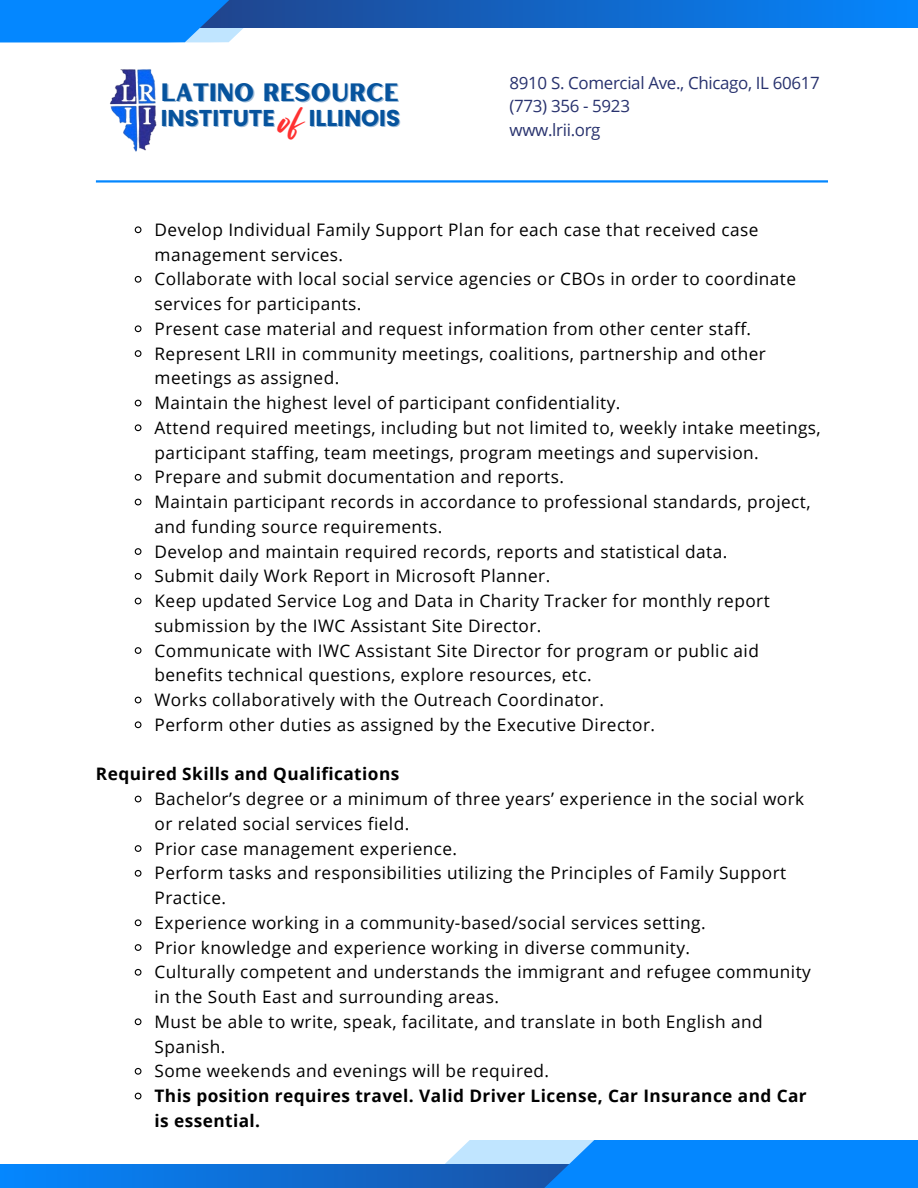
<style>
.page{position:relative;width:918px;height:1188px;background:#fff}
.page>*{position:absolute;margin:0;border:0;box-sizing:border-box;transform-origin:0 0}
.t1{font:25.05px "Hertical Sans";color:#06539d}
.t2{font:24.9px "Smooth Fantasy";color:#ff3131}
.t3{font:700 22.95px "Poppins";color:#06539d}
.t4{font:17.25px/24.8px "Open Sans";letter-spacing:.025em;color:#000}
.t5{font:700 17.25px/24.8px "Open Sans";letter-spacing:.025em;color:#000}
.t6{font:16.95px "Open Sans";letter-spacing:-.02em;color:#28326e}
</style>
<div class="page">
<svg style="left:134px;top:226px;width:8px;height:8px"></svg>
<svg style="left:134px;top:275px;width:8px;height:8px"></svg>
<svg style="left:134px;top:325px;width:8px;height:8px"></svg>
<svg style="left:134px;top:350px;width:8px;height:7px"></svg>
<svg style="left:134px;top:399px;width:8px;height:8px"></svg>
<svg style="left:134px;top:424px;width:8px;height:8px"></svg>
<svg style="left:134px;top:473px;width:8px;height:8px"></svg>
<svg style="left:134px;top:498px;width:8px;height:8px"></svg>
<svg style="left:134px;top:548px;width:8px;height:7px"></svg>
<svg style="left:134px;top:572px;width:8px;height:8px"></svg>
<svg style="left:134px;top:597px;width:8px;height:8px"></svg>
<svg style="left:134px;top:647px;width:8px;height:7px"></svg>
<svg style="left:134px;top:696px;width:8px;height:8px"></svg>
<svg style="left:134px;top:721px;width:8px;height:8px"></svg>
<svg style="left:134px;top:795px;width:8px;height:8px"></svg>
<svg style="left:134px;top:845px;width:8px;height:7px"></svg>
<svg style="left:134px;top:869px;width:8px;height:8px"></svg>
<svg style="left:134px;top:919px;width:8px;height:8px"></svg>
<svg style="left:134px;top:944px;width:8px;height:7px"></svg>
<svg style="left:134px;top:968px;width:8px;height:8px"></svg>
<svg style="left:134px;top:1018px;width:8px;height:8px"></svg>
<svg style="left:134px;top:1067px;width:8px;height:8px"></svg>
<svg style="left:134px;top:1092px;width:8px;height:8px"></svg>
<img style="left:110px;top:69px;width:47px;height:83px">
<svg style="left:0;top:1165px;width:442px;height:23px"></svg>
<hr style="left:96px;top:180px;width:732px;height:3px;background:#0487ff">
<svg style="left:339px;top:0;width:579px;height:28px"></svg>
<svg style="left:442px;top:1140px;width:476px;height:48px;fill:#0487ff"></svg>
<svg style="left:0;top:0;width:339px;height:42px;fill:#0487ff"></svg>
<p class="t1" style="left:161px;top:75px;width:239px">LATINO RESOURCE</p>
<p class="t3" style="left:161px;top:102px;width:115px">INSTITUTE</p>
<p class="t3" style="left:309px;top:102px;width:93px">ILLINOIS</p>
<p class="t2" style="left:279px;top:116px;width:26px">of</p>
<p class="t6" style="left:510px;top:71px;width:312px">8910 S. Comercial Ave., Chicago, IL 60617</p>
<p class="t6" style="left:510px;top:94px;width:122px">(773) 356 - 5923</p>
<p class="t6" style="left:510px;top:118px;width:92px">www.lrii.org</p>
<p class="t4" style="left:155px;top:217px;width:605px">Develop Individual Family Support Plan for each case that received case management services.</p>
<h3 class="t4" style="left:155px;top:266px;width:643px">Collaborate with local social service agencies or CBOs in order to coordinate services for participants.</h3>
<p class="t4" style="left:155px;top:316px;width:598px">Present case material and request information from other center staff.</p>
<h2 class="t4" style="left:155px;top:341px;width:613px">Represent LRII in community meetings, coalitions, partnership and other meetings as assigned.</h2>
<h1 class="t4" style="left:155px;top:390px;width:467px">Maintain the highest level of participant confidentiality.</h1>
<p class="t4" style="left:155px;top:415px;width:668px">Attend required meetings, including but not limited to, weekly intake meetings, participant staffing, team meetings, program meetings and supervision.</p>
<p class="t4" style="left:155px;top:464px;width:411px">Prepare and submit documentation and reports.</p>
<p class="t4" style="left:155px;top:489px;width:658px">Maintain participant records in accordance to professional standards, project, and funding source requirements.</p>
<p class="t4" style="left:155px;top:539px;width:574px">Develop and maintain required records, reports and statistical data.</p>
<p class="t4" style="left:155px;top:563px;width:397px">Submit daily Work Report in Microsoft Planner.</p>
<p class="t4" style="left:155px;top:588px;width:617px">Keep updated Service Log and Data in Charity Tracker for monthly report submission by the IWC Assistant Site Director.</p>
<p class="t4" style="left:155px;top:638px;width:606px">Communicate with IWC Assistant Site Director for program or public aid benefits technical questions, explore resources, etc.</p>
<p class="t4" style="left:155px;top:687px;width:451px">Works collaboratively with the Outreach Coordinator.</p>
<p class="t4" style="left:155px;top:712px;width:502px">Perform other duties as assigned by the Executive Director.</p>
<p class="t5" style="left:96px;top:761px;width:305px">Required Skills and Qualifications</p>
<p class="t4" style="left:155px;top:786px;width:651px">Bachelor’s degree or a minimum of three years’ experience in the social work or related social services field.</p>
<p class="t4" style="left:155px;top:836px;width:304px">Prior case management experience.</p>
<p class="t4" style="left:155px;top:860px;width:633px">Perform tasks and responsibilities utilizing the Principles of Family Support<br>Practice.</p>
<p class="t4" style="left:155px;top:910px;width:553px">Experience working in a community-based/social services setting.</p>
<p class="t4" style="left:155px;top:935px;width:537px">Prior knowledge and experience working in diverse community.</p>
<p class="t4" style="left:155px;top:959px;width:658px">Culturally competent and understands the immigrant and refugee community in the South East and surrounding areas.</p>
<p class="t4" style="left:155px;top:1009px;width:610px">Must be able to write, speak, facilitate, and translate in both English and<br>Spanish.</p>
<p class="t4" style="left:155px;top:1058px;width:396px">Some weekends and evenings will be required.</p>
<h4 class="t5" style="left:155px;top:1083px;width:654px">This position requires travel. Valid Driver License, Car Insurance and Car is essential.</h4>
</div>
